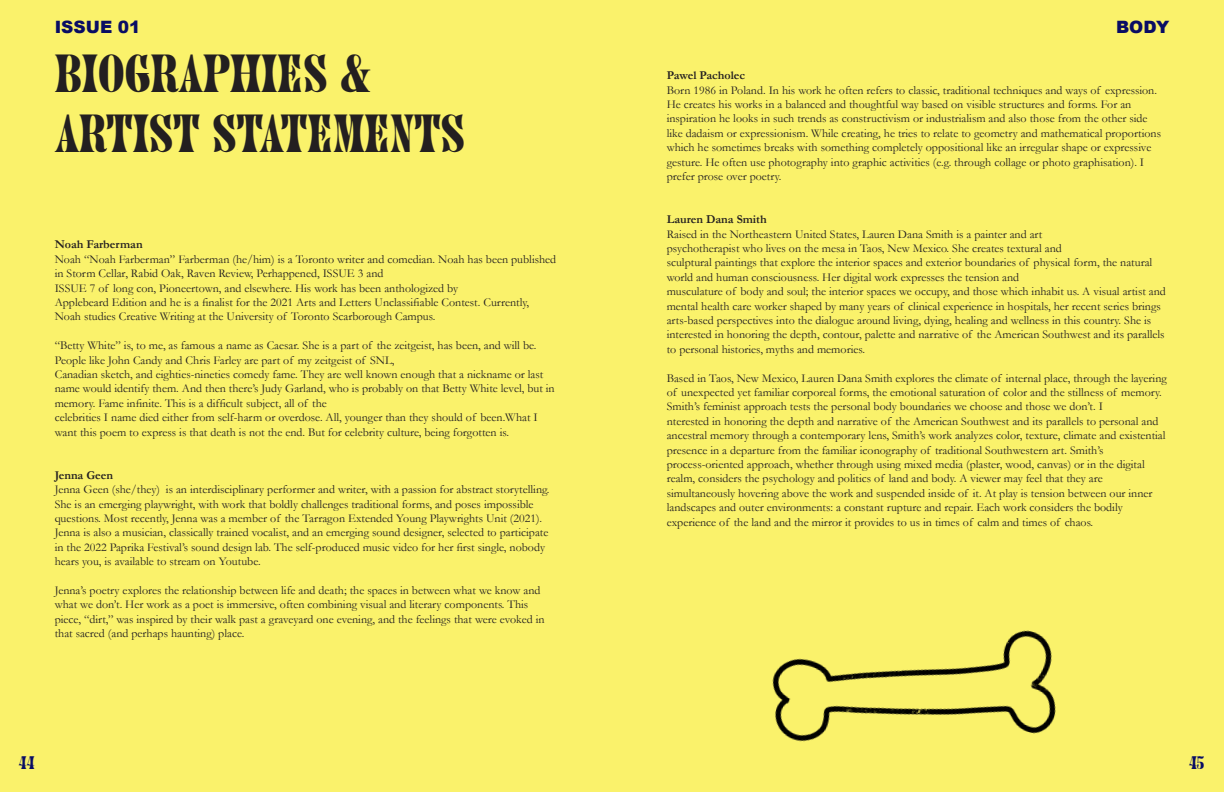
<style>
.page{position:relative;width:1224px;height:792px;background:#faf26b}
.page>*{position:absolute;margin:0;border:0;box-sizing:border-box;transform-origin:0 0}
.t1{font:50px "Juniper Std";color:#231f20}
.t2{font:900 17px "Arial";color:#090d64}
.t3{font:17px "Juniper Std";color:#090d64}
.Poem_Prose_Text{font:12px/14.4px "Garamond";color:#231f20}
.Poem_Prose_Text-2{font:700 12px "Garamond";color:#231f20}
</style>
<div class="page">
<img style="left:772px;top:630px;width:284px;height:112px">
<h2 class="t2" style="left:55px;top:15px;width:87px">ISSUE 01</h2>
<h2 class="t2" style="left:1116px;top:15px;width:55px">BODY</h2>
<p class="t1" style="left:55px;top:46px;width:317px">BIOGRAPHIES &amp;</p>
<p class="t1" style="left:55px;top:106px;width:412px">ARTIST STATEMENTS</p>
<p class="Poem_Prose_Text-2" style="left:55px;top:236px;width:89px">Noah Farberman</p>
<p class="Poem_Prose_Text" style="left:55px;top:251px;width:503px">Noah “Noah Farberman” Farberman (he/him) is a Toronto writer and comedian. Noah has been published in Storm Cellar, Rabid Oak, Raven Review, Perhappened, ISSUE 3 and</p>
<p class="Poem_Prose_Text" style="left:55px;top:280px;width:405px">ISSUE 7 of long con, Pioneertown, and elsewhere. His work has been anthologized by</p>
<p class="Poem_Prose_Text" style="left:55px;top:295px;width:476px">Applebeard Edition and he is a finalist for the 2021 Arts and Letters Unclassifiable Contest. Currently,<br>Noah studies Creative Writing at the University of Toronto Scarborough Campus.</p>
<p class="Poem_Prose_Text" style="left:55px;top:338px;width:483px">“Betty White” is, to me, as famous a name as Caesar. She is a part of the zeitgeist, has been, and will be.<br>People like John Candy and Chris Farley are part of my zeitgeist of SNL,</p>
<p class="Poem_Prose_Text" style="left:55px;top:367px;width:502px">Canadian sketch, and eighties-nineties comedy fame. They are well known enough that a nickname or last name would identify them. And then there’s Judy Garland, who is probably on that Betty White level, but in memory. Fame infinite. This is a difficult subject, all of the</p>
<p class="Poem_Prose_Text" style="left:55px;top:410px;width:485px">celebrities I name died either from self-harm or overdose. All, younger than they should of been.What I want this poem to express is that death is not the end. But for celebrity culture, being forgotten is.</p>
<p class="Poem_Prose_Text-2" style="left:55px;top:467px;width:60px">Jenna Geen</p>
<p class="Poem_Prose_Text" style="left:55px;top:482px;width:496px">Jenna Geen (she/they) is an interdisciplinary performer and writer, with a passion for abstract storytelling.<br>She is an emerging playwright, with work that boldly challenges traditional forms, and poses impossible questions. Most recently, Jenna was a member of the Tarragon Extended Young Playwrights Unit (2021).<br>Jenna is also a musician, classically trained vocalist, and an emerging sound designer, selected to participate in the 2022 Paprika Festival’s sound design lab. The self-produced music video for her first single, nobody hears you, is available to stream on Youtube.</p>
<p class="Poem_Prose_Text" style="left:55px;top:583px;width:491px">Jenna’s poetry explores the relationship between life and death; the spaces in between what we know and what we don’t. Her work as a poet is immersive, often combining visual and literary components. This piece, “dirt,” was inspired by their walk past a graveyard one evening, and the feelings that were evoked in that sacred (and perhaps haunting) place.</p>
<p class="Poem_Prose_Text-2" style="left:667px;top:67px;width:80px">Pawel Pacholec</p>
<p class="Poem_Prose_Text" style="left:667px;top:82px;width:492px">Born 1986 in Poland. In his work he often refers to classic, traditional techniques and ways of expression.<br>He creates his works in a balanced and thoughtful way based on visible structures and forms. For an</p>
<p class="Poem_Prose_Text" style="left:667px;top:111px;width:496px">inspiration he looks in such trends as constructivism or industrialism and also those from the other side like dadaism or expressionism. While creating, he tries to relate to geometry and mathematical proportions which he sometimes breaks with something completely oppositional like an irregular shape or expressive gesture. He often use photography into graphic activities (e.g. through collage or photo graphisation). I prefer prose over poetry.</p>
<p class="Poem_Prose_Text-2" style="left:667px;top:211px;width:101px">Lauren Dana Smith</p>
<p class="Poem_Prose_Text" style="left:667px;top:226px;width:377px">Raised in the Northeastern United States, Lauren Dana Smith is a painter and art</p>
<p class="Poem_Prose_Text" style="left:667px;top:241px;width:397px">psychotherapist who lives on the mesa in Taos, New Mexico. She creates textural and</p>
<p class="Poem_Prose_Text" style="left:667px;top:255px;width:487px">sculptural paintings that explore the interior spaces and exterior boundaries of physical form, the natural world and human consciousness. Her digital work expresses the tension and</p>
<p class="Poem_Prose_Text" style="left:667px;top:284px;width:501px">musculature of body and soul; the interior spaces we occupy, and those which inhabit us. A visual artist and mental health care worker shaped by many years of clinical experience in hospitals, her recent series brings arts-based perspectives into the dialogue around living, dying, healing and wellness in this country. She is interested in honoring the depth, contour, palette and narrative of the American Southwest and its parallels to personal histories, myths and memories.</p>
<p class="Poem_Prose_Text" style="left:667px;top:370px;width:502px">Based in Taos, New Mexico, Lauren Dana Smith explores the climate of internal place, through the layering of unexpected yet familiar corporeal forms, the emotional saturation of color and the stillness of memory.<br>Smith’s feminist approach tests the personal body boundaries we choose and those we don’t. I</p>
<p class="Poem_Prose_Text" style="left:667px;top:413px;width:500px">nterested in honoring the depth and narrative of the American Southwest and its parallels to personal and ancestral memory through a contemporary lens, Smith’s work analyzes color, texture, climate and existential presence in a departure from the familiar iconography of traditional Southwestern art. Smith’s</p>
<p class="Poem_Prose_Text" style="left:667px;top:457px;width:480px">process-oriented approach, whether through using mixed media (plaster, wood, canvas) or in the digital realm, considers the psychology and politics of land and body. A viewer may feel that they are</p>
<p class="Poem_Prose_Text" style="left:667px;top:485px;width:487px">simultaneously hovering above the work and suspended inside of it. At play is tension between our inner landscapes and outer environments: a constant rupture and repair. Each work considers the bodily</p>
<p class="Poem_Prose_Text" style="left:667px;top:514px;width:428px">experience of the land and the mirror it provides to us in times of calm and times of chaos.</p>
<h2 class="t3" style="left:19px;top:753px;width:18px">44</h2>
<h2 class="t3" style="left:1189px;top:753px;width:17px">45</h2>
</div>
